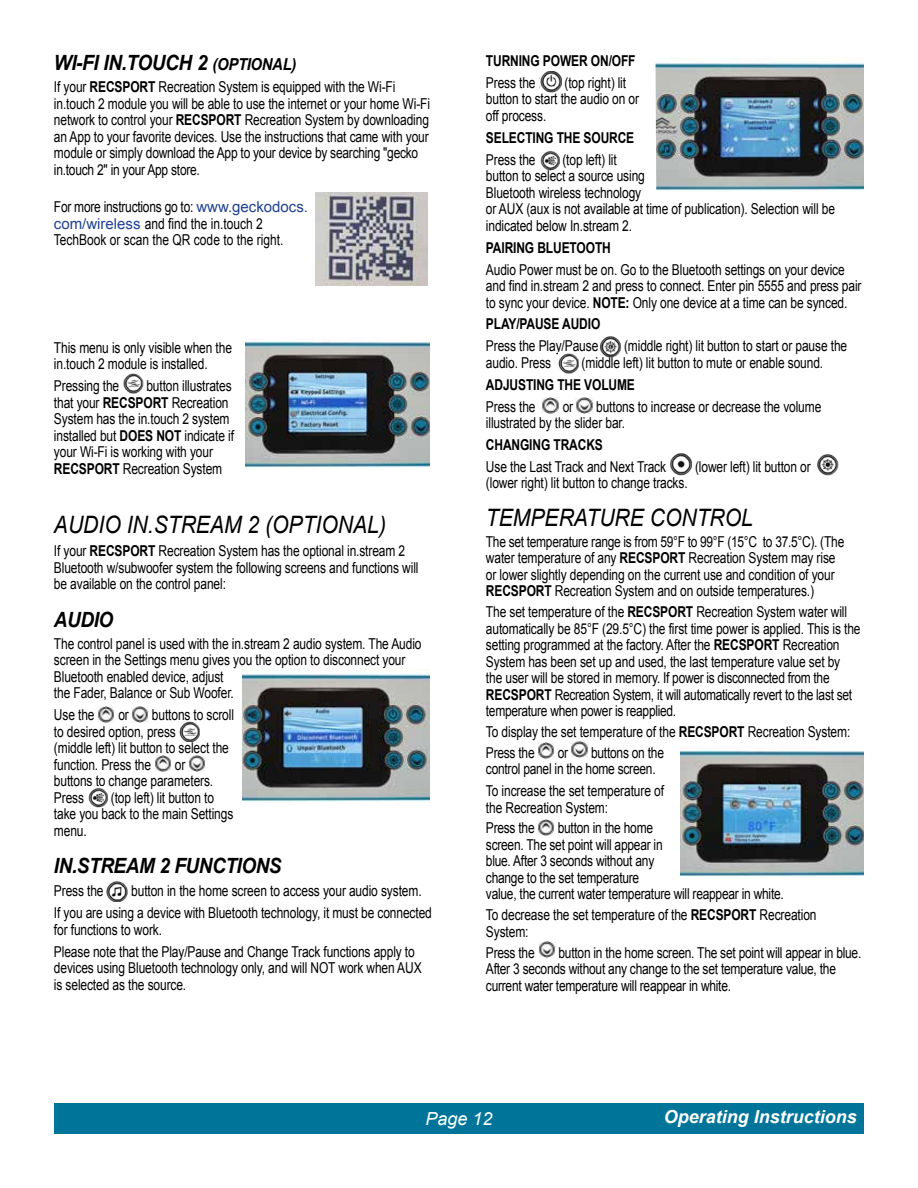
<style>
.page{position:relative;width:918px;height:1188px;background:#fff}
.page>*{position:absolute;margin:0;border:0;box-sizing:border-box;transform-origin:0 0}
.t1{font:italic 24px "Arial";color:#000;scale:.88 1}
.t2{font:italic 700 21px "Arial";letter-spacing:-.02em;color:#000;scale:.9 1}
.t3{font:italic 700 18px "Arial";color:#fff}
.t4{font:italic 18px "Arial";color:#fff}
.t5{font:15px/16.5px "Arial";letter-spacing:-.01em;color:#000;scale:.8 1}
.t6{font:700 15px "Arial";letter-spacing:-.01em;color:#000;scale:.8 1}
.s1{font-size:16.5px}
.s2{font-weight:700}
.s3{color:#1f4191}
</style>
<div class="page">
<div style="left:54px;top:1103px;width:810px;height:31px;background:#007599"></div>
<img style="left:123px;top:373px;width:20px;height:20px">
<img style="left:98px;top:706px;width:16px;height:16px">
<img style="left:132px;top:706px;width:17px;height:16px">
<img style="left:180px;top:722px;width:20px;height:20px">
<img style="left:154px;top:756px;width:17px;height:16px">
<img style="left:189px;top:756px;width:17px;height:16px">
<img style="left:88px;top:787px;width:20px;height:21px">
<img style="left:107px;top:881px;width:21px;height:21px">
<img style="left:540px;top:72px;width:21px;height:21px">
<img style="left:540px;top:150px;width:19px;height:21px">
<img style="left:600px;top:336px;width:21px;height:22px">
<img style="left:558px;top:353px;width:20px;height:20px">
<img style="left:542px;top:398px;width:17px;height:16px">
<img style="left:576px;top:397px;width:17px;height:17px">
<img style="left:670px;top:453px;width:22px;height:22px">
<img style="left:817px;top:454px;width:21px;height:21px">
<img style="left:538px;top:743px;width:16px;height:16px">
<img style="left:571px;top:741px;width:17px;height:17px">
<img style="left:538px;top:819px;width:16px;height:17px">
<img style="left:539px;top:941px;width:17px;height:17px">
<img style="left:242px;top:669px;width:188px;height:134px">
<img style="left:680px;top:750px;width:184px;height:127px">
<img style="left:246px;top:341px;width:184px;height:127px">
<img style="left:315px;top:193px;width:113px;height:92px">
<img style="left:655px;top:57px;width:209px;height:134px">
<h2 class="t2" style="left:54px;top:49px;width:271px">WI-FI IN.TOUCH 2 <span class="s1">(OPTIONAL)</span></h2>
<p class="t5" style="left:54px;top:79px;width:472px">If your <span class="s2">RECSPORT</span> Recreation System is equipped with the Wi-Fi in.touch 2 module you will be able to use the internet or your home Wi-Fi network to control your <span class="s2">RECSPORT</span> Recreation System by downloading an App to your favorite devices. Use the instructions that came with your module or simply download the App to your device by searching "gecko in.touch 2" in your App store.</p>
<p class="t5" style="left:54px;top:199px;width:319px">For more instructions go to: <span class="s3">www.geckodocs. com/wireless</span> and find the in.touch 2<br>TechBook or scan the QR code to the right.</p>
<p class="t5" style="left:54px;top:339px;width:224px">This menu is only visible when the in.touch 2 module is installed.</p>
<p class="t5" style="left:54px;top:378px;width:83px">Pressing the</p>
<p class="t5" style="left:54px;top:378px;width:227px;text-indent:92px">button illustrates that your <span class="s2">RECSPORT</span> Recreation<br>System has the in.touch 2 system installed but <span class="s2">DOES NOT</span> indicate if your Wi-Fi is working with your<br><span class="s2">RECSPORT</span> Recreation System</p>
<h1 class="t1" style="left:54px;top:509px;width:379px">AUDIO IN.STREAM 2 (OPTIONAL)</h1>
<p class="t5" style="left:54px;top:543px;width:457px">If your <span class="s2">RECSPORT</span> Recreation System has the optional in.stream 2<br>Bluetooth w/subwoofer system the following screens and functions will be available on the control panel:</p>
<h2 class="t2" style="left:54px;top:605px;width:67px">AUDIO</h2>
<p class="t5" style="left:54px;top:635px;width:461px">The control panel is used with the in.stream 2 audio system. The Audio screen in the Settings menu gives you the option to disconnect your Bluetooth enabled device, adjust<br>the Fader, Balance or Sub Woofer.</p>
<p class="t5" style="left:54px;top:707px;width:52px">Use the</p>
<p class="t5" style="left:118px;top:707px;width:15px">or</p>
<p class="t5" style="left:54px;top:707px;width:227px;text-indent:98px">buttons to scroll to desired option, press<br>(middle left) lit button to select the function. Press the</p>
<p class="t5" style="left:54px;top:756px;width:201px;text-indent:121px">or buttons to change parameters.<br>Press</p>
<p class="t5" style="left:54px;top:789px;width:226px;text-indent:57px">(top left) lit button to take you back to the main Settings menu.</p>
<h2 class="t2" style="left:54px;top:852px;width:254px">IN.STREAM 2 FUNCTIONS</h2>
<p class="t5" style="left:54px;top:883px;width:64px">Press the</p>
<p class="t5" style="left:54px;top:880px;width:474px;line-height:21.9px;text-indent:77px">button in the home screen to access your audio system.<br>If you are using a device with Bluetooth technology, it must be connected</p>
<p class="t5" style="left:54px;top:919px;width:453px;line-height:21.9px">for functions to work.<br>Please note that the Play/Pause and Change Track functions apply to</p>
<p class="t5" style="left:54px;top:960px;width:461px">devices using Bluetooth technology only, and will NOT work when AUX is selected as the source.</p>
<p class="t6" style="left:486px;top:51px;width:189px">TURNING POWER ON/OFF</p>
<p class="t5" style="left:486px;top:75px;width:64px">Press the</p>
<p class="t5" style="left:486px;top:75px;width:193px;text-indent:79px">(top right) lit button to start the audio on or off process.</p>
<p class="t6" style="left:486px;top:128px;width:187px">SELECTING THE SOURCE</p>
<p class="t5" style="left:486px;top:151px;width:64px">Press the</p>
<p class="t5" style="left:486px;top:151px;width:438px;text-indent:76px">(top left) lit<br>button to select a source using<br>Bluetooth wireless technology<br>or AUX (aux is not available at time of publication). Selection will be indicated below In.stream 2.</p>
<p class="t6" style="left:486px;top:237px;width:158px">PAIRING BLUETOOTH</p>
<p class="t5" style="left:486px;top:261px;width:471px">Audio Power must be on. Go to the Bluetooth settings on your device and find in.stream 2 and press to connect. Enter pin 5555 and press pair to sync your device. <span class="s2">NOTE:</span> Only one device at a time can be synced.</p>
<p class="t6" style="left:486px;top:314px;width:145px">PLAY/PAUSE AUDIO</p>
<p class="t5" style="left:486px;top:338px;width:142px">Press the Play/Pause</p>
<p class="t5" style="left:624px;top:338px;width:281px">(middle right) lit button to start or pause the</p>
<p class="t5" style="left:486px;top:354px;width:83px">audio. Press</p>
<p class="t5" style="left:582px;top:354px;width:304px">(middle left) lit button to mute or enable sound.</p>
<p class="t6" style="left:486px;top:374px;width:188px">ADJUSTING THE VOLUME</p>
<p class="t5" style="left:486px;top:398px;width:64px">Press the</p>
<p class="t5" style="left:563px;top:398px;width:15px">or</p>
<p class="t5" style="left:486px;top:398px;width:421px;text-indent:110px">buttons to increase or decrease the volume illustrated by the slider bar.</p>
<p class="t6" style="left:486px;top:435px;width:148px">CHANGING TRACKS</p>
<p class="t5" style="left:486px;top:459px;width:227px">Use the Last Track and Next Track</p>
<p class="t5" style="left:695px;top:459px;width:146px">(lower left) lit button or</p>
<p class="t5" style="left:486px;top:475px;width:254px">(lower right) lit button to change tracks.</p>
<h1 class="t1" style="left:486px;top:502px;width:305px">TEMPERATURE CONTROL</h1>
<p class="t5" style="left:486px;top:533px;width:450px">The set temperature range is from 59°F to 99°F (15°C to 37.5°C). (The water temperature of any <span class="s2">RECSPORT</span> Recreation System may rise or lower slightly depending on the current use and condition of your <span class="s2">RECSPORT</span> Recreation System and on outside temperatures.)</p>
<p class="t5" style="left:486px;top:604px;width:470px">The set temperature of the <span class="s2">RECSPORT</span> Recreation System water will automatically be 85°F (29.5°C) the first time power is applied. This is the setting programmed at the factory. After the <span class="s2">RECSPORT</span> Recreation System has been set up and used, the last temperature value set by<br>the user will be stored in memory. If power is disconnected from the <span class="s2">RECSPORT</span> Recreation System, it will automatically revert to the last set temperature when power is reapplied.</p>
<p class="t5" style="left:486px;top:721px;width:457px;line-height:20.9px">To display the set temperature of the <span class="s2">RECSPORT</span> Recreation System:<br>Press the</p>
<p class="t5" style="left:486px;top:744px;width:224px;text-indent:105px">buttons on the control panel in the home screen.</p>
<p class="t5" style="left:486px;top:783px;width:224px">To increase the set temperature of the Recreation System:</p>
<p class="t5" style="left:486px;top:820px;width:62px">Press the</p>
<p class="t5" style="left:558px;top:744px;width:15px">or</p>
<p class="t5" style="left:486px;top:820px;width:374px;text-indent:72px">button in the home<br>screen. The set point will appear in<br>blue. After 3 seconds without any<br>change to the set temperature<br>value, the current water temperature will reappear in white.</p>
<p class="t5" style="left:486px;top:907px;width:415px">To decrease the set temperature of the <span class="s2">RECSPORT</span> Recreation<br>System:</p>
<p class="t5" style="left:486px;top:944px;width:62px">Press the</p>
<p class="t5" style="left:486px;top:944px;width:471px;text-indent:73px">button in the home screen. The set point will appear in blue.<br>After 3 seconds without any change to the set temperature value, the current water temperature will reappear in white.</p>
<p class="t4" style="left:425px;top:1107px;width:69px">Page 12</p>
<p class="t3" style="left:664px;top:1104px;width:195px">Operating Instructions</p>
</div>
